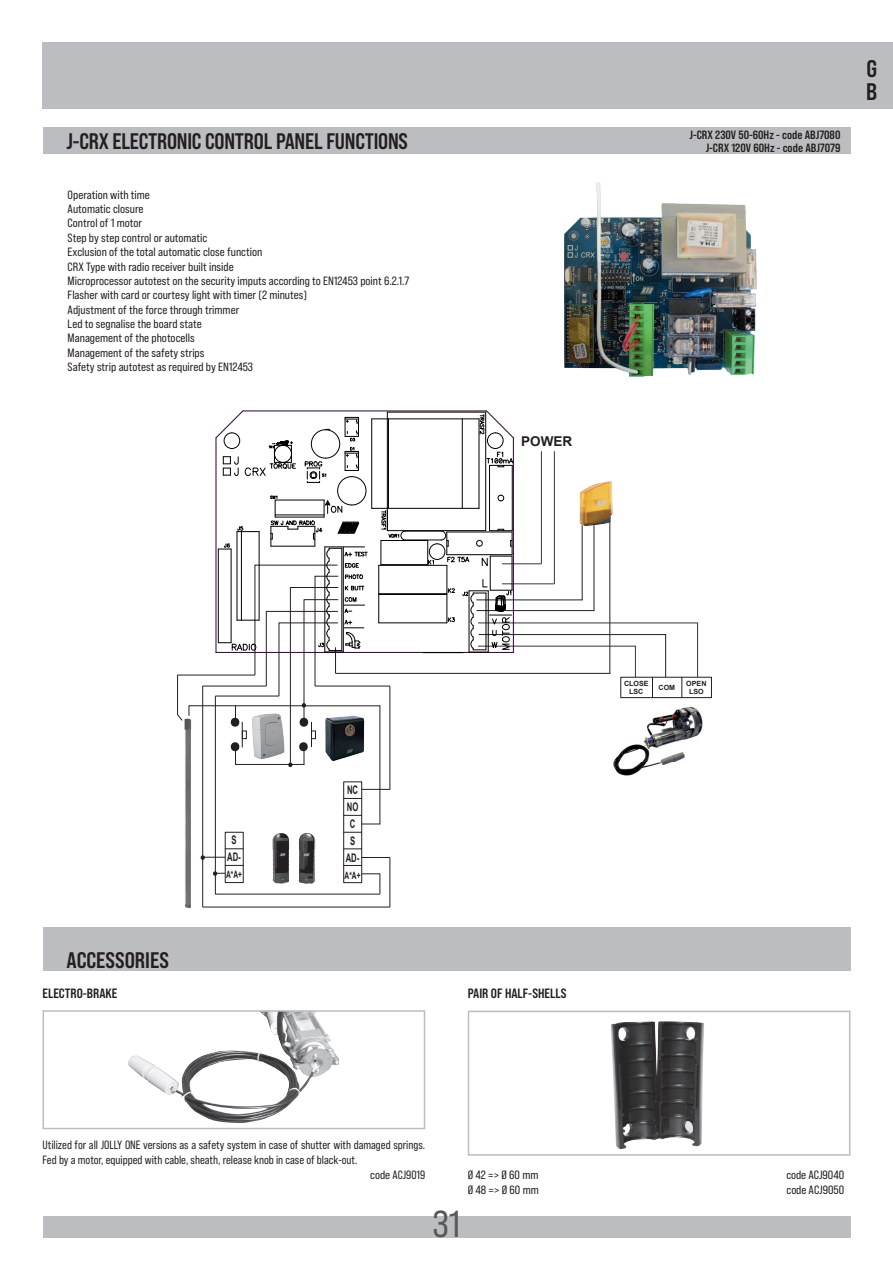
<style>
.page{position:relative;width:893px;height:1263px;background:#fff}
.page>*{position:absolute;margin:0;border:0;box-sizing:border-box;transform-origin:0 0}
.t1{font:37.5px "Bebas Neue Pro Sm E Rg";color:#57585a}
.t2{font:24px/22.5px "Bebas Neue Pro Sm E Bd";color:#231f20}
.t3{font:22.5px "Bebas Neue Pro Sm E Bd";letter-spacing:-.01em;color:#231f20}
.t4{font:13.5px "Bebas Neue Pro Sm E Bd";color:#231f20}
.t5{font:700 13.5px "Arial";color:#231f20}
.t6{font:12px/14.4px "Bebas Neue Pro Sm E Rg";color:#231f20}
.t7{font:12px "Bebas Neue Pro Sm E Rg";color:#231f20;scale:.96 1}
.t8{font:12px/12.8px "Bebas Neue Pro Sm E Bd";color:#231f20;text-align:right}
.t9{font:700 11.85px/17px "Arial";color:#231f20;text-align:center;scale:.65 1}
.t10{font:700 10.2px "Arial";color:#231f20;scale:.65 1}
.t11{font:700 7.2px/8.6px "Arial";color:#231f20;text-align:center}
</style>
<div class="page">
<div style="left:43px;top:1216px;width:807px;height:21px;background:#bcbdc0"></div>
<div style="left:43px;top:128px;width:807px;height:26px;background:#bcbdc0"></div>
<svg style="left:42px;top:1010px;width:384px;height:120px"></svg>
<div style="left:43px;top:927px;width:807px;height:44px;background:#bcbdc0"></div>
<img style="left:564px;top:183px;width:193px;height:194px">
<hr style="left:315px;top:686px;width:75px;height:1px;background:#231f20">
<hr style="left:389px;top:686px;width:1px;height:104px;background:#231f20">
<svg style="left:362px;top:789px;width:28px;height:1px"></svg>
<hr style="left:215px;top:894px;width:165px;height:1px;background:#231f20">
<svg style="left:362px;top:873px;width:18px;height:21px"></svg>
<svg style="left:362px;top:857px;width:27px;height:1px"></svg>
<hr style="left:215px;top:696px;width:1px;height:198px;background:#231f20">
<hr style="left:202px;top:686px;width:1px;height:221px;background:#231f20">
<hr style="left:203px;top:906px;width:187px;height:1px;background:#231f20">
<hr style="left:389px;top:857px;width:1px;height:50px;background:#231f20">
<hr style="left:335px;top:673px;width:275px;height:1px;background:#231f20">
<hr style="left:609px;top:511px;width:1px;height:162px;background:#231f20">
<hr style="left:582px;top:525px;width:1px;height:75px;background:#231f20">
<hr style="left:594px;top:525px;width:1px;height:86px;background:#231f20">
<hr style="left:554px;top:451px;width:1px;height:133px;background:#363539">
<hr style="left:541px;top:451px;width:1px;height:113px;background:#363539">
<hr style="left:304px;top:705px;width:76px;height:1px;background:#231f20">
<hr style="left:379px;top:706px;width:1px;height:118px;background:#231f20">
<div style="left:343px;top:781px;width:19px;height:102px;border:1px solid #231f20"></div>
<svg style="left:344px;top:832px;width:18px;height:1px"></svg>
<svg style="left:344px;top:798px;width:18px;height:1px"></svg>
<svg style="left:344px;top:815px;width:18px;height:1px"></svg>
<svg style="left:344px;top:848px;width:18px;height:1px"></svg>
<svg style="left:344px;top:865px;width:18px;height:1px"></svg>
<div style="left:225px;top:832px;width:19px;height:51px;border:1px solid #231f20"></div>
<svg style="left:225px;top:848px;width:18px;height:1px"></svg>
<svg style="left:200px;top:855px;width:43px;height:21px"></svg>
<svg style="left:362px;top:823px;width:18px;height:1px"></svg>
<div style="left:620px;top:677px;width:92px;height:21px;border:1px solid #231f20"></div>
<img style="left:272px;top:832px;width:43px;height:52px">
<img style="left:185px;top:767px;width:6px;height:141px">
<img style="left:613px;top:706px;width:90px;height:70px">
<img style="left:579px;top:481px;width:34px;height:45px">
<hr style="left:243px;top:411px;width:244px;height:1px;background:#2a042d">
<hr style="left:216px;top:652px;width:297px;height:1px;background:#2a042d">
<hr style="left:513px;top:438px;width:1px;height:214px;background:#2a042d">
<hr style="left:405px;top:531px;width:36px;height:1px;background:#000">
<hr style="left:379px;top:565px;width:68px;height:1px;background:#000">
<hr style="left:379px;top:593px;width:68px;height:1px;background:#000">
<hr style="left:423px;top:652px;width:40px;height:1px;background:#000">
<hr style="left:381px;top:564px;width:47px;height:1px;background:#000">
<hr style="left:381px;top:540px;width:47px;height:1px;background:#000">
<hr style="left:379px;top:594px;width:68px;height:1px;background:#000">
<hr style="left:379px;top:623px;width:68px;height:1px;background:#000">
<svg style="left:177px;top:410px;width:190px;height:357px"></svg>
<svg style="left:498px;top:495px;width:6px;height:6px"></svg>
<hr style="left:489px;top:465px;width:1px;height:66px;background:#000">
<hr style="left:512px;top:465px;width:1px;height:66px;background:#000">
<svg style="left:427px;top:529px;width:271px;height:169px"></svg>
<hr style="left:485px;top:412px;width:1px;height:119px;background:#000">
<hr style="left:387px;top:412px;width:1px;height:119px;background:#000">
<hr style="left:387px;top:412px;width:99px;height:1px;background:#000">
<hr style="left:387px;top:530px;width:99px;height:1px;background:#000">
<svg style="left:378px;top:510px;width:28px;height:113px"></svg>
<hr style="left:462px;top:419px;width:1px;height:89px;background:#000">
<hr style="left:479px;top:419px;width:1px;height:89px;background:#000">
<hr style="left:388px;top:419px;width:1px;height:89px;background:#000">
<hr style="left:372px;top:419px;width:107px;height:1px;background:#000">
<hr style="left:371px;top:419px;width:1px;height:89px;background:#000">
<hr style="left:372px;top:508px;width:107px;height:1px;background:#000">
<svg style="left:479px;top:410px;width:35px;height:57px"></svg>
<div style="left:43px;top:43px;width:850px;height:66px;background:#bcbdc0"></div>
<svg style="left:467px;top:1010px;width:384px;height:146px"></svg>
<img style="left:611px;top:1021px;width:93px;height:128px">
<h3 class="t3" style="left:67px;top:128px;width:343px">J-CRX ELECTRONIC CONTROL PANEL FUNCTIONS</h3>
<p class="t8" style="left:689px;top:128px;width:152px">J-CRX 230V 50-60Hz - code ABJ7080<br>J-CRX 120V 60Hz - code ABJ7079</p>
<p class="t6" style="left:68px;top:187px;width:343px">Operation with time<br>Automatic closure<br>Control of 1 motor<br>Step by step control or automatic<br>Exclusion of the total automatic close function<br>CRX Type with radio receiver built inside<br>Microprocessor autotest on the security imputs according to EN12453 point 6.2.1.7<br>Flasher with card or courtesy light with timer (2 minutes)<br>Adjustment of the force through trimmer<br>Led to segnalise the board state<br>Management of the photocells<br>Management of the safety strips<br>Safety strip autotest as required by EN12453</p>
<p class="t5" style="left:521px;top:433px;width:53px">POWER</p>
<h2 class="t2" style="left:866px;top:57px;width:13px">G<br>B</h2>
<h3 class="t3" style="left:67px;top:947px;width:104px">ACCESSORIES</h3>
<p class="t4" style="left:43px;top:985px;width:76px">ELECTRO-BRAKE</p>
<p class="t9" style="left:227px;top:832px;width:23px">S<br>AD-</p>
<p class="t10" style="left:226px;top:867px;width:26px">A*A+</p>
<p class="t9" style="left:346px;top:782px;width:23px">NC<br>NO<br>C<br>S<br>AD-</p>
<p class="t10" style="left:345px;top:868px;width:26px">A*A+</p>
<p class="t11" style="left:624px;top:679px;width:26px">CLOSE<br>LSC</p>
<p class="t11" style="left:686px;top:679px;width:22px">OPEN<br>LSO</p>
<p class="t11" style="left:659px;top:683px;width:18px">COM</p>
<p class="t4" style="left:468px;top:986px;width:100px">PAIR OF HALF-SHELLS</p>
<p class="t7" style="left:43px;top:1137px;width:400px">Utilized for all JOLLY ONE versions as a safety system in case of shutter with damaged springs.</p>
<p class="t7" style="left:43px;top:1152px;width:330px">Fed by a motor, equipped with cable, sheath, release knob in case of black-out.</p>
<p class="t6" style="left:370px;top:1167px;width:57px">code ACJ9019</p>
<h1 class="t1" style="left:433px;top:1202px;width:29px">31</h1>
<p class="t6" style="left:468px;top:1167px;width:72px">Ø 42 =&gt; Ø 60 mm</p>
<p class="t6" style="left:786px;top:1167px;width:59px">code ACJ9040</p>
<p class="t6" style="left:468px;top:1182px;width:73px">Ø 48 =&gt; Ø 60 mm</p>
<p class="t6" style="left:787px;top:1182px;width:59px">code ACJ9050</p>
</div>
